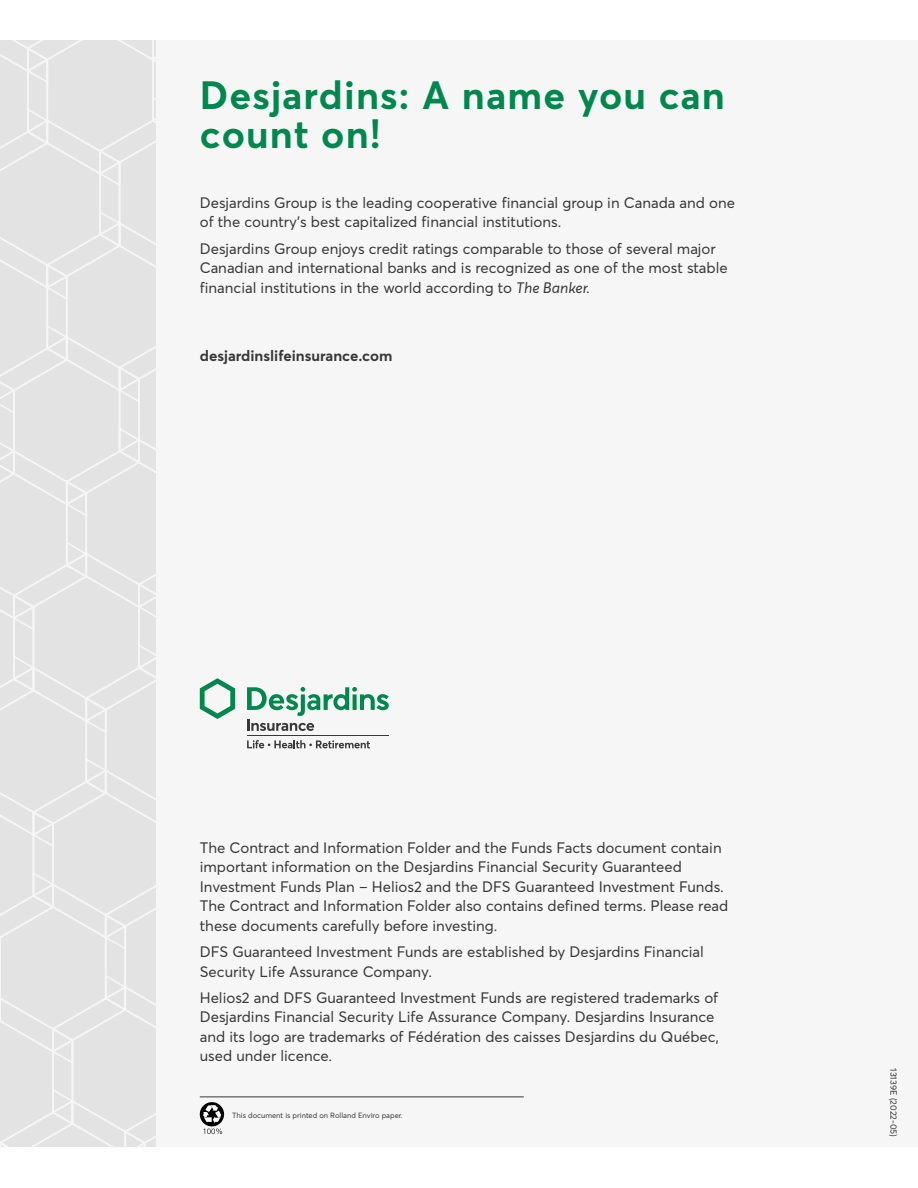
<style>
.page{position:relative;width:918px;height:1188px;background:#fff}
.page>*{position:absolute;margin:0;border:0;box-sizing:border-box;transform-origin:0 0}
.t1{font:700 39px/39px "Averta";letter-spacing:.03em;color:#00874e}
.t2{font:15px/19.5px "Averta";color:#383838}
.t3{font:700 15px "Averta";color:#383838}
.t4{font:9px "Averta";color:#383838}
.t5{font:7.5px "Averta";color:#383838}
.s1{font-style:italic}
</style>
<div class="page">
<div style="left:0;top:40px;width:918px;height:1108px;background:#f6f6f6"></div>
<svg style="left:0;top:40px;width:155px;height:1107px;background:#e4e4e4"></svg>
<svg style="left:247px;top:740px;width:123px;height:8px"></svg>
<hr style="left:247px;top:735px;width:142px;height:1px;background:#383838">
<svg style="left:200px;top:678px;width:35px;height:41px"></svg>
<svg style="left:247px;top:687px;width:142px;height:44px"></svg>
<hr style="left:200px;top:1096px;width:324px;height:1px;background:#383838">
<div style="left:200px;top:1102px;width:24px;height:24px;background:#000;border-radius:50%"></div>
<svg style="left:203px;top:1105px;width:19px;height:29px"></svg>
<h2 class="t1" style="left:200px;top:75px;width:527px">Desjardins: A name you can count on!</h2>
<p class="t2" style="left:200px;top:193px;width:537px">Desjardins Group is the leading cooperative financial group in Canada and one of the country’s best capitalized financial institutions.</p>
<p class="t2" style="left:200px;top:239px;width:530px">Desjardins Group enjoys credit ratings comparable to those of several major<br>Canadian and international banks and is recognized as one of the most stable financial institutions in the world according to <span class="s1">The Banker.</span></p>
<p class="t3" style="left:200px;top:346px;width:194px">desjardinslifeinsurance.com</p>
<p class="t2" style="left:200px;top:838px;width:530px">The Contract and Information Folder and the Funds Facts document contain important information on the Desjardins Financial Security Guaranteed Investment Funds Plan – Helios2 and the DFS Guaranteed Investment Funds.<br>The Contract and Information Folder also contains defined terms. Please read these documents carefully before investing.</p>
<p class="t2" style="left:200px;top:942px;width:506px">DFS Guaranteed Investment Funds are established by Desjardins Financial<br>Security Life Assurance Company.</p>
<p class="t2" style="left:200px;top:988px;width:521px">Helios2 and DFS Guaranteed Investment Funds are registered trademarks of Desjardins Financial Security Life Assurance Company. Desjardins Insurance and its logo are trademarks of Fédération des caisses Desjardins du Québec, used under licence.</p>
<p class="t5" style="left:232px;top:1111px;width:172px">This document is printed on Rolland Enviro paper.</p>
<p class="t4" style="left:899px;top:1068px;width:70px;rotate:90deg">13139E (2022-05)</p>
</div>
